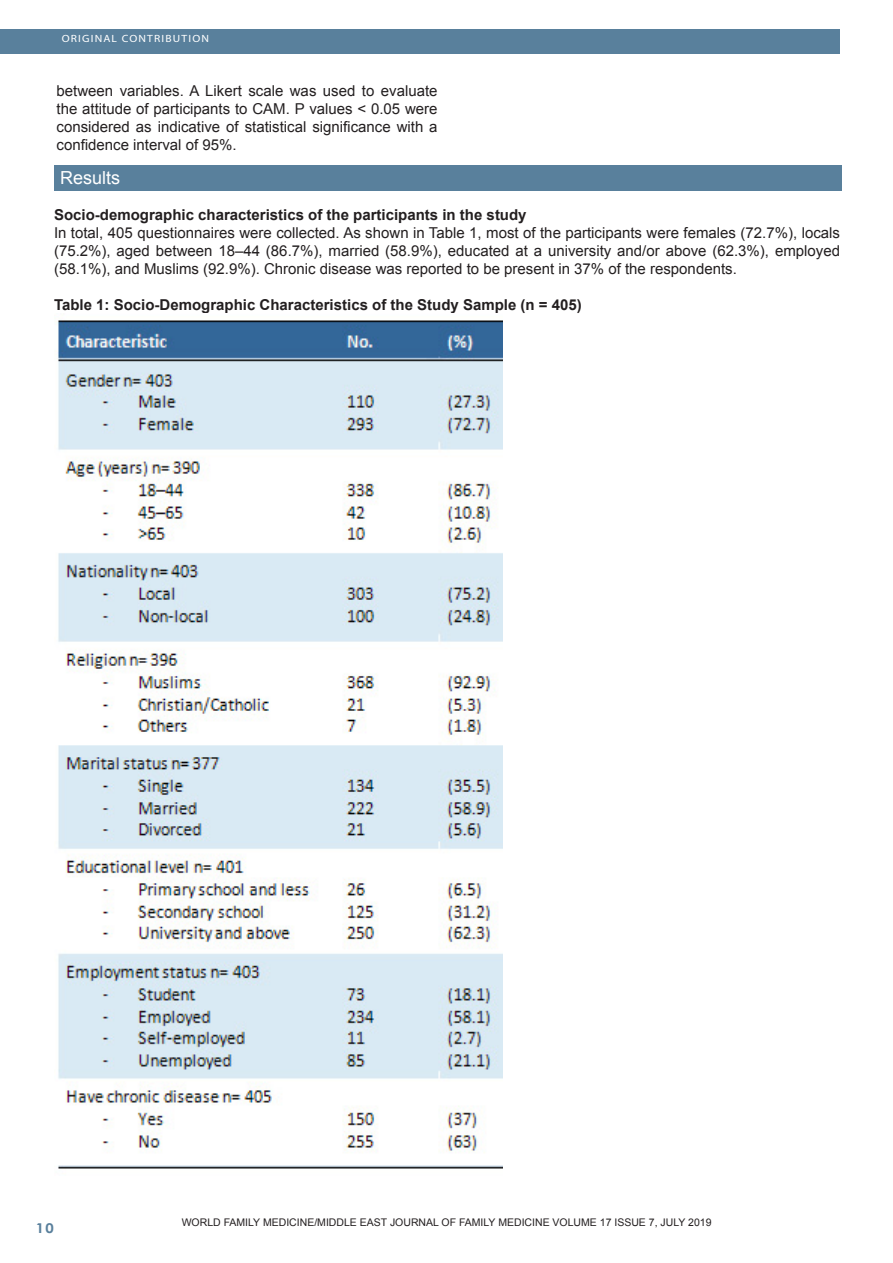
<style>
.page{position:relative;width:893px;height:1263px;background:#fff}
.page>*{position:absolute;margin:0;border:0;box-sizing:border-box;transform-origin:0 0}
.Footnote_Text{font:18px "Arial";color:#fff}
.Footnote_Text-2{font:15px/18px "Arial";color:#231f20;text-align:justify}
.Footnote_Text-3{font:700 15px "Arial";color:#231f20}
.t1{font:700 13.5px "Century Gothic";color:#59809c;scale:1.1 1}
.Footnote_Text-4{font:10.5px "Arial";color:#231f20}
.t2{font:10.5px "Myriad";letter-spacing:.1em;color:#231f20;scale:1.1 1}
.t3{font:10.5px "Myriad";letter-spacing:.1em;color:#fff;scale:1.1 1}
.s1{font-family:"Century Gothic";font-weight:700}
</style>
<div class="page">
<div style="left:0;top:30px;width:840px;height:24px;background:#59809c"></div>
<div style="left:54px;top:165px;width:788px;height:25px;background:#59809c"></div>
<img style="left:56px;top:320px;width:446px;height:849px">
<p class="t3" style="left:62px;top:34px;width:135px">ORIGINAL CONTRIBUTION</p>
<p class="Footnote_Text-2" style="left:57px;top:82px;width:383px">between variables. A Likert scale was used to evaluate the attitude of participants to CAM. P values &lt; 0.05 were considered as indicative of statistical significance with a confidence interval of 95%.</p>
<p class="Footnote_Text" style="left:60px;top:166px;width:62px">Results</p>
<p class="Footnote_Text-3" style="left:54px;top:205px;width:474px">Socio-demographic characteristics of the participants in the study</p>
<p class="Footnote_Text-2" style="left:54px;top:224px;width:787px">In total, 405 questionnaires were collected. As shown in Table 1, most of the participants were females (72.7%), locals (75.2%), aged between 18–44 (86.7%), married (58.9%), educated at a university and/or above (62.3%), employed (58.1%), and Muslims (92.9%). Chronic disease was reported to be present in 37% of the respondents.</p>
<p class="Footnote_Text-3" style="left:54px;top:295px;width:529px">Table 1: Socio-Demographic Characteristics of the Study Sample (n = 405)</p>
<p class="Footnote_Text-4" style="left:161px;top:1215px;width:572px">WORLD FAMILY MEDICINE/MIDDLE EAST JOURNAL OF FAMILY MEDICINE VOLUME 15 ISSUE 10, DECEMBER 2017</p>
<p class="Footnote_Text-4" style="left:182px;top:1215px;width:531px">WORLD FAMILY MEDICINE/MIDDLE EAST JOURNAL OF FAMILY MEDICINE VOLUME 17 ISSUE 7, JULY 2019</p>
<p class="t1" style="left:36px;top:1217px;width:18px">10</p>
<p class="t2" style="left:248px;top:1223px;width:364px">MIDDLE EAST JOURNAL OF FAMILY MEDICINE <span class="s1">•</span> VOLUME 7, ISSUE 10</p>
</div>
